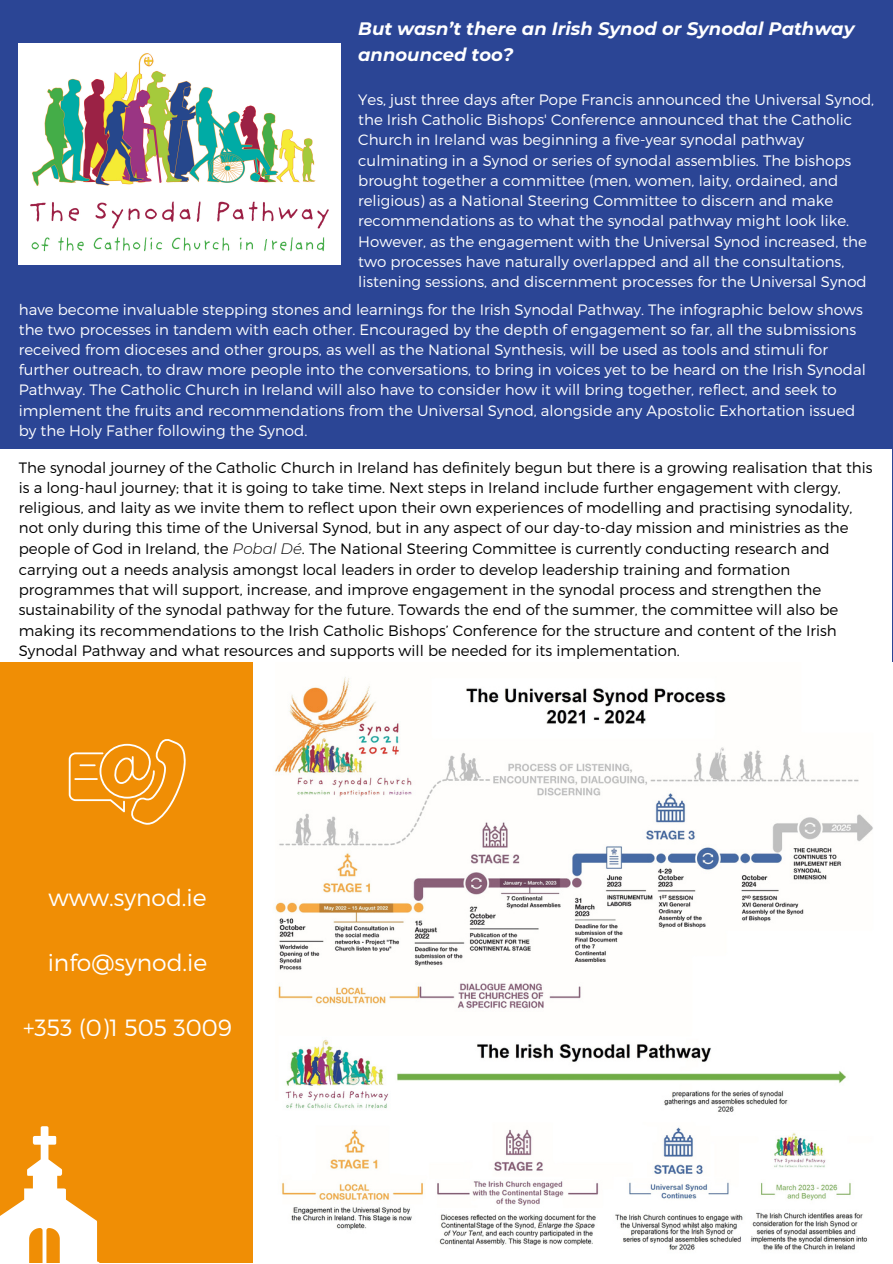
<style>
.page{position:relative;width:893px;height:1264px;background:#fff}
.page>*{position:absolute;margin:0;border:0;box-sizing:border-box;transform-origin:0 0}
.t1{font:300 23.4px "Montserrat";color:#fff}
.t2{font:italic 700 18px/25.8px "Montserrat";color:#fff}
.t3{font:300 15px/20.2px "Montserrat";color:#fff}
.t4{font:300 15px/20.4px "Montserrat";color:#000}
.s1{font-style:italic}
</style>
<div class="page">
<div style="left:0;top:0;width:892px;height:1262px;background:#2b4595"></div>
<div style="left:0;top:449px;width:891px;height:230px;background:#fff"></div>
<img style="left:19px;top:43px;width:321px;height:222px">
<div style="left:0;top:662px;width:259px;height:600px;background:#f08e05"></div>
<svg style="left:0;top:1126px;width:99px;height:136px"></svg>
<svg style="left:69px;top:739px;width:117px;height:85px"></svg>
<hr style="left:74px;top:778px;width:24px;height:2px;background:#fff">
<img style="left:253px;top:662px;width:639px;height:600px">
<p class="t2" style="left:358px;top:16px;width:497px">But wasn’t there an Irish Synod or Synodal Pathway announced too?</p>
<p class="t3" style="left:358px;top:89px;width:517px">Yes, just three days after Pope Francis announced the Universal Synod, the Irish Catholic Bishops' Conference announced that the Catholic Church in Ireland was beginning a five-year synodal pathway culminating in a Synod or series of synodal assemblies. The bishops brought together a committee (men, women, laity, ordained, and religious) as a National Steering Committee to discern and make recommendations as to what the synodal pathway might look like.<br>However, as the engagement with the Universal Synod increased, the two processes have naturally overlapped and all the consultations, listening sessions, and discernment processes for the Universal Synod</p>
<p class="t3" style="left:19px;top:298px;width:848px">have become invaluable stepping stones and learnings for the Irish Synodal Pathway. The infographic below shows the two processes in tandem with each other. Encouraged by the depth of engagement so far, all the submissions received from dioceses and other groups, as well as the National Synthesis, will be used as tools and stimuli for further outreach, to draw more people into the conversations, to bring in voices yet to be heard on the Irish Synodal Pathway. The Catholic Church in Ireland will also have to consider how it will bring together, reflect, and seek to implement the fruits and recommendations from the Universal Synod, alongside any Apostolic Exhortation issued by the Holy Father following the Synod.</p>
<p class="t4" style="left:19px;top:456px;width:855px">The synodal journey of the Catholic Church in Ireland has definitely begun but there is a growing realisation that this is a long-haul journey; that it is going to take time. Next steps in Ireland include further engagement with clergy, religious, and laity as we invite them to reflect upon their own experiences of modelling and practising synodality, not only during this time of the Universal Synod, but in any aspect of our day-to-day mission and ministries as the people of God in Ireland, the <span class="s1">Pobal Dé</span>. The National Steering Committee is currently conducting research and carrying out a needs analysis amongst local leaders in order to develop leadership training and formation programmes that will support, increase, and improve engagement in the synodal process and strengthen the sustainability of the synodal pathway for the future. Towards the end of the summer, the committee will also be making its recommendations to the Irish Catholic Bishops’ Conference for the structure and content of the Irish Synodal Pathway and what resources and supports will be needed for its implementation.</p>
<h1 class="t1" style="left:48px;top:882px;width:160px">www.synod.ie</h1>
<h1 class="t1" style="left:48px;top:947px;width:161px">info@synod.ie</h1>
<h1 class="t1" style="left:23px;top:1012px;width:210px">+353 (0)1 505 3009</h1>
</div>
